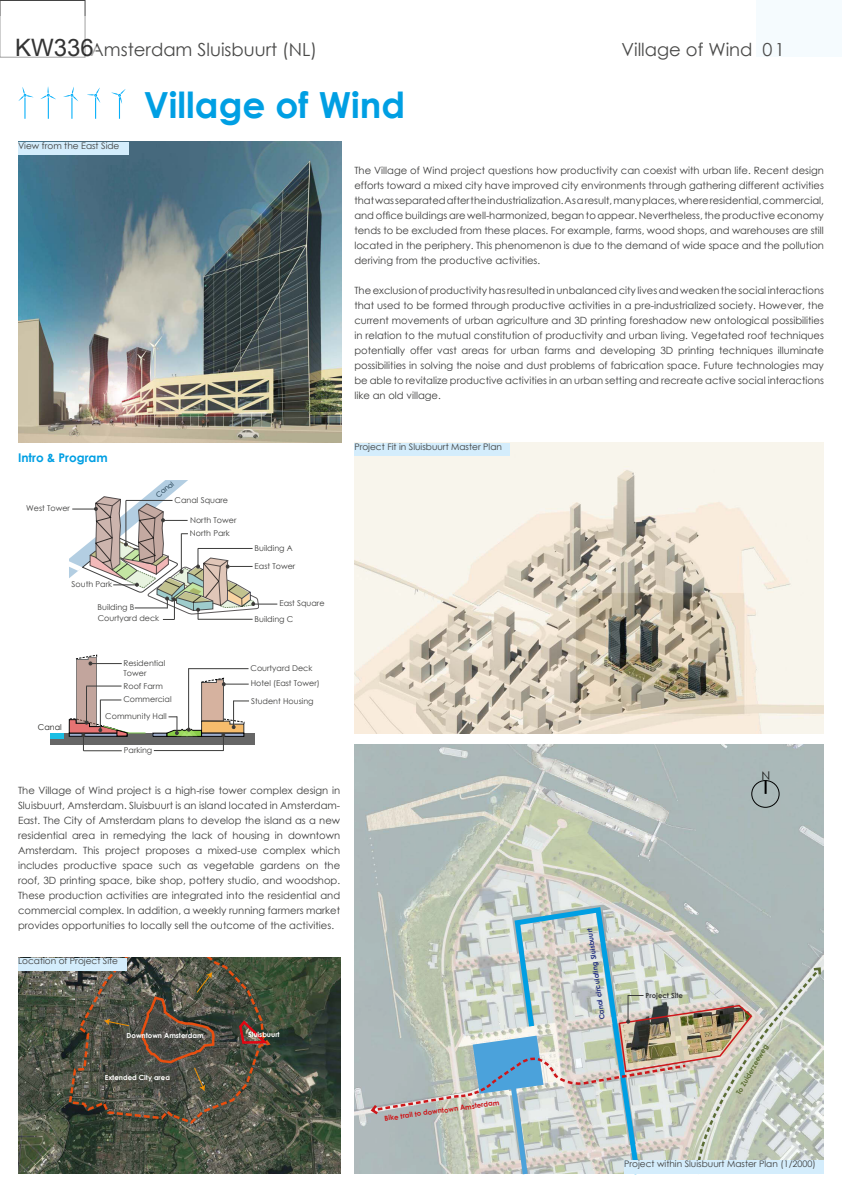
<style>
.page{position:relative;width:842px;height:1192px;background:#fff}
.page>*{position:absolute;margin:0;border:0;box-sizing:border-box;transform-origin:0 0}
.t1{font:700 36px "Century Gothic";color:#009fe3}
.t2{font:24px "Arial";color:rgb(0 0 0/.8)}
.t3{font:18px "Century Gothic";color:#4a4a49}
.t4{font:700 12px "Century Gothic";color:#009fe3}
.t5{font:12px "Century Gothic";color:#1d1d1b}
.t6{font:10px/15px "Century Gothic";color:#3c3c3b;text-align:justify}
.t7{font:9px "Century Gothic";color:#3c3c3b}
.t8{font:8px "Century Gothic";color:#3c3c3b}
.t9{font:8px "Century Gothic";color:#1d1d1b}
.t10{font:700 7px "Century Gothic";color:#fff}
.t11{font:700 7px "Century Gothic";color:#cd171a}
.t12{font:700 7px "Century Gothic";color:#283583}
.t13{font:700 7px "Century Gothic";color:#5b6c34}
.t14{font:700 7px "Century Gothic";color:#3c3c3b}
.t15{font:7px "Century Gothic";color:#1d1d1b}
</style>
<div class="page">
<div style="left:757px;top:0;width:85px;height:57px;background:#f5fbfe"></div>
<img style="left:354px;top:745px;width:470px;height:429px">
<img style="left:18px;top:958px;width:322px;height:215px">
<svg style="left:67px;top:958px;width:206px;height:167px;background:#555244"></svg>
<div style="left:50px;top:733px;width:204px;height:12px;background:#666"></div>
<div style="left:153px;top:733px;width:14px;height:4px;border:1px solid #000"></div>
<div style="left:50px;top:733px;width:14px;height:6px;background:#1abee4"></div>
<img style="left:354px;top:443px;width:470px;height:290px">
<img style="left:18px;top:142px;width:323px;height:301px">
<hr style="left:24px;top:97px;width:2px;height:22px;background:#06aff9">
<svg style="left:18px;top:87px;width:15px;height:14px"></svg>
<svg style="left:41px;top:87px;width:15px;height:32px"></svg>
<svg style="left:63px;top:87px;width:15px;height:32px"></svg>
<svg style="left:87px;top:88px;width:13px;height:31px"></svg>
<svg style="left:111px;top:89px;width:15px;height:30px"></svg>
<svg style="left:69px;top:480px;width:208px;height:140px"></svg>
<hr style="left:188px;top:668px;width:61px;height:1px;background:#3c3c3b">
<hr style="left:188px;top:668px;width:1px;height:61px;background:#3c3c3b">
<hr style="left:83px;top:751px;width:39px;height:1px;background:#3c3c3b">
<hr style="left:154px;top:750px;width:69px;height:1px;background:#3c3c3b">
<svg style="left:167px;top:678px;width:82px;height:73px"></svg>
<div style="left:751px;top:780px;width:29px;height:28px;border:1px solid #000;border-radius:50%"></div>
<svg style="left:765px;top:781px;width:2px;height:13px"></svg>
<svg style="left:369px;top:904px;width:454px;height:271px;background:#bcc5bf"></svg>
<svg style="left:69px;top:655px;width:77px;height:96px"></svg>
<div style="left:18px;top:142px;width:111px;height:13px;background:#d4edfc"></div>
<div style="left:354px;top:443px;width:156px;height:12px;background:#d4edfc"></div>
<div style="left:624px;top:1161px;width:200px;height:13px;background:#d4edfc"></div>
<div style="left:18px;top:958px;width:108px;height:12px;background:#d4edfc"></div>
<h2 class="t2" style="left:15px;top:32px;width:80px">KW336</h2>
<p class="t3" style="left:91px;top:37px;width:228px">Amsterdam Sluisbuurt (NL)</p>
<p class="t3" style="left:621px;top:37px;width:165px">Village of Wind 01</p>
<p class="t1" style="left:144px;top:77px;width:263px">Village of Wind</p>
<p class="t7" style="left:18px;top:139px;width:103px">View from the East Side</p>
<p class="t6" style="left:354px;top:163px;width:471px">The Village of Wind project questions how productivity can coexist with urban life. Recent design efforts toward a mixed city have improved city environments through gathering different activities that was separated after the industrialization. As a result, many places, where residential, commercial, and office buildings are well-harmonized, began to appear. Nevertheless, the productive economy tends to be excluded from these places. For example, farms, wood shops, and warehouses are still located in the periphery. This phenomenon is due to the demand of wide space and the pollution deriving from the productive activities.</p>
<p class="t6" style="left:354px;top:283px;width:471px">The exclusion of productivity has resulted in unbalanced city lives and weaken the social interactions that used to be formed through productive activities in a pre-industrialized society. However, the current movements of urban agriculture and 3D printing foreshadow new ontological possibilities in relation to the mutual constitution of productivity and urban living. Vegetated roof techniques potentially offer vast areas for urban farms and developing 3D printing techniques illuminate possibilities in solving the noise and dust problems of fabrication space. Future technologies may be able to revitalize productive activities in an urban setting and recreate active social interactions like an old village.</p>
<p class="t4" style="left:18px;top:448px;width:91px">Intro &amp; Program</p>
<p class="t8" style="left:26px;top:503px;width:45px">West Tower</p>
<p class="t8" style="left:72px;top:579px;width:42px">South Park</p>
<p class="t8" style="left:98px;top:602px;width:38px">Building B</p>
<p class="t15" style="left:154px;top:492px;width:22px;rotate:-40deg">Canal</p>
<p class="t8" style="left:175px;top:495px;width:55px">Canal Square</p>
<p class="t8" style="left:190px;top:514px;width:48px">North Tower</p>
<p class="t8" style="left:190px;top:528px;width:41px">North Park</p>
<p class="t8" style="left:255px;top:543px;width:40px">Building A</p>
<p class="t8" style="left:255px;top:560px;width:42px">East Tower</p>
<p class="t8" style="left:279px;top:598px;width:47px">East Square</p>
<p class="t8" style="left:98px;top:612px;width:63px">Courtyard deck</p>
<p class="t8" style="left:255px;top:613px;width:40px">Building C</p>
<p class="t9" style="left:38px;top:722px;width:25px">Canal</p>
<p class="t8" style="left:124px;top:657px;width:43px">Residential</p>
<p class="t8" style="left:124px;top:667px;width:24px">Tower</p>
<p class="t8" style="left:124px;top:680px;width:41px">Roof Farm</p>
<p class="t8" style="left:123px;top:694px;width:50px">Commercial</p>
<p class="t8" style="left:105px;top:711px;width:63px">Community Hall</p>
<p class="t8" style="left:124px;top:745px;width:30px">Parking</p>
<p class="t8" style="left:251px;top:663px;width:63px">Courtyard Deck</p>
<p class="t8" style="left:251px;top:678px;width:71px">Hotel (East Tower)</p>
<p class="t8" style="left:251px;top:695px;width:64px">Student Housing</p>
<p class="t6" style="left:18px;top:782px;width:324px">The Village of Wind project is a high-rise tower complex design in Sluisbuurt, Amsterdam. Sluisbuurt is an island located in Amsterdam-East. The City of Amsterdam plans to develop the island as a new residential area in remedying the lack of housing in downtown Amsterdam. This project proposes a mixed-use complex which includes productive space such as vegetable gardens on the roof, 3D printing space, bike shop, pottery studio, and woodshop.<br>These production activities are integrated into the residential and commercial complex. In addition, a weekly running farmers market provides opportunities to locally sell the outcome of the activities.</p>
<p class="t7" style="left:18px;top:955px;width:102px">Location of Project Site</p>
<p class="t7" style="left:354px;top:440px;width:149px">Project Fit in Sluisbuurt Master Plan</p>
<p class="t10" style="left:127px;top:1030px;width:78px">Downtown Amsterdam</p>
<p class="t10" style="left:105px;top:1072px;width:67px">Extended City area</p>
<p class="t10" style="left:248px;top:1029px;width:33px">Sluisbuurt</p>
<p class="t11" style="left:384px;top:1113px;width:117px;rotate:-8deg">Bike trail to downtown Amsterdam</p>
<p class="t5" style="left:761px;top:767px;width:10px">N</p>
<p class="t12" style="left:597px;top:1020px;width:94px;rotate:-98deg">Canal circulating Sluisbuurt</p>
<p class="t14" style="left:645px;top:990px;width:39px">Project Site</p>
<p class="t13" style="left:733px;top:1091px;width:58px;rotate:-60deg">To Zuiderzeeweg</p>
<p class="t7" style="left:624px;top:1158px;width:193px">Project within Sluisbuurt Master Plan (1/2000)</p>
</div>
